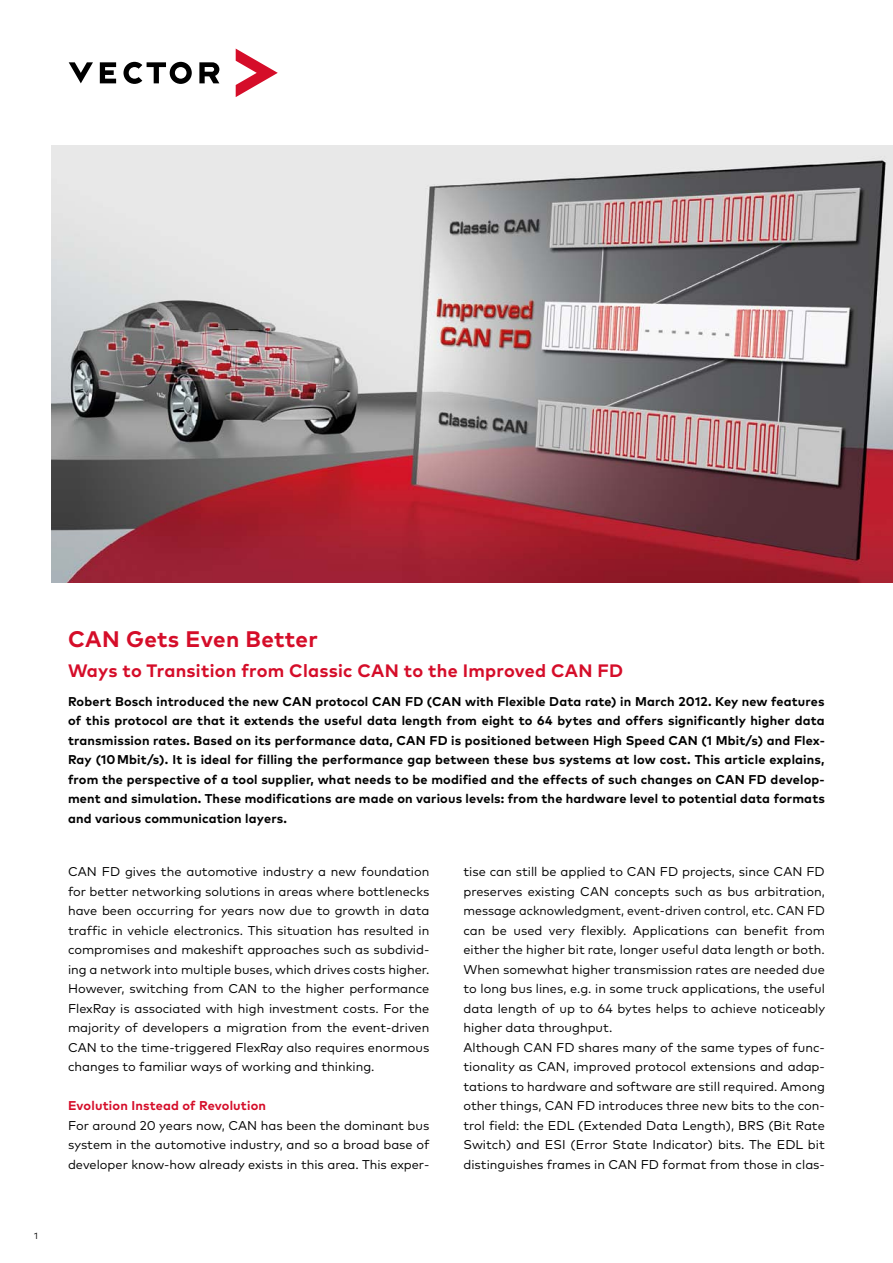
<style>
.page{position:relative;width:893px;height:1263px;background:#fff}
.page>*{position:absolute;margin:0;border:0;box-sizing:border-box;transform-origin:0 0}
.t1{font:700 22.5px "Mark Pro";letter-spacing:.01em;color:#d50d29}
.t2{font:700 18px "Mark Pro";letter-spacing:.015em;color:#d50d29}
.t3{font:12.75px/19.5px "Mark Pro";color:#000;text-align:justify}
.t4{font:700 12.75px/19.5px "Mark Pro";letter-spacing:.015em;color:#000;text-align:justify}
.t5{font:700 12.75px "Mark Pro";letter-spacing:.015em;color:#d50d29}
.t6{font:9px "Mark Pro";color:#000}
</style>
<div class="page">
<svg style="left:236px;top:49px;width:42px;height:48px"></svg>
<svg style="left:69px;top:62px;width:24px;height:21px"></svg>
<svg style="left:123px;top:62px;width:69px;height:22px"></svg>
<svg style="left:100px;top:62px;width:16px;height:21px"></svg>
<svg style="left:199px;top:62px;width:20px;height:21px"></svg>
<img style="left:51px;top:146px;width:842px;height:437px">
<p class="t6" style="left:34px;top:1229px;width:5px">1</p>
<h1 class="t1" style="left:68px;top:622px;width:251px">CAN Gets Even Better</h1>
<h2 class="t2" style="left:68px;top:656px;width:557px">Ways to Transition from Classic CAN to the Improved CAN FD</h2>
<p class="t4" style="left:68px;top:690px;width:758px">Robert Bosch introduced the new CAN protocol CAN FD (CAN with Flexible Data rate) in March 2012. Key new features of this protocol are that it extends the useful data length from eight to 64 bytes and offers significantly higher data transmission rates. Based on its performance data, CAN FD is positioned between High Speed CAN (1 Mbit/s) and Flex-Ray (10 Mbit/s). It is ideal for filling the performance gap between these bus systems at low cost. This article explains, from the perspective of a tool supplier, what needs to be modified and the effects of such changes on CAN FD develop&shy;ment and simulation. These modifications are made on various levels: from the hardware level to potential data formats and various communication layers.</p>
<p class="t3" style="left:68px;top:861px;width:363px">CAN FD gives the automotive industry a new foundation for better networking solutions in areas where bottlenecks have been occurring for years now due to growth in data traffic in vehicle electronics. This situation has resulted in compromises and makeshift approaches such as subdivid&shy;ing a network into multiple buses, which drives costs higher.<br>However, switching from CAN to the higher performance FlexRay is associated with high investment costs. For the majority of developers a migration from the event-driven CAN to the time-triggered FlexRay also requires enormous changes to familiar ways of working and thinking.</p>
<p class="t5" style="left:68px;top:1096px;width:200px">Evolution Instead of Revolution</p>
<p class="t3" style="left:68px;top:1114px;width:363px">For around 20 years now, CAN has been the dominant bus system in the automotive industry, and so a broad base of developer know-how already exists in this area. This exper-</p>
<p class="t3" style="left:463px;top:861px;width:363px;text-align:left">tise can still be applied to CAN FD projects, since CAN FD preserves existing CAN concepts such as bus arbitration, message acknowledgment, event-driven control, etc. CAN FD can be used very flexibly. Applications can benefit from either the higher bit rate, longer useful data length or both.<br>When somewhat higher transmission rates are needed due to long bus lines, e.g. in some truck applications, the useful data length of up to 64 bytes helps to achieve noticeably higher data throughput.<br>Although CAN FD shares many of the same types of func&shy;tionality as CAN, improved protocol extensions and adap&shy;tations to hardware and software are still required. Among other things, CAN FD introduces three new bits to the con&shy;trol field: the EDL (Extended Data Length), BRS (Bit Rate Switch) and ESI (Error State Indicator) bits. The EDL bit distinguishes frames in CAN FD format from those in clas-</p>
</div>
